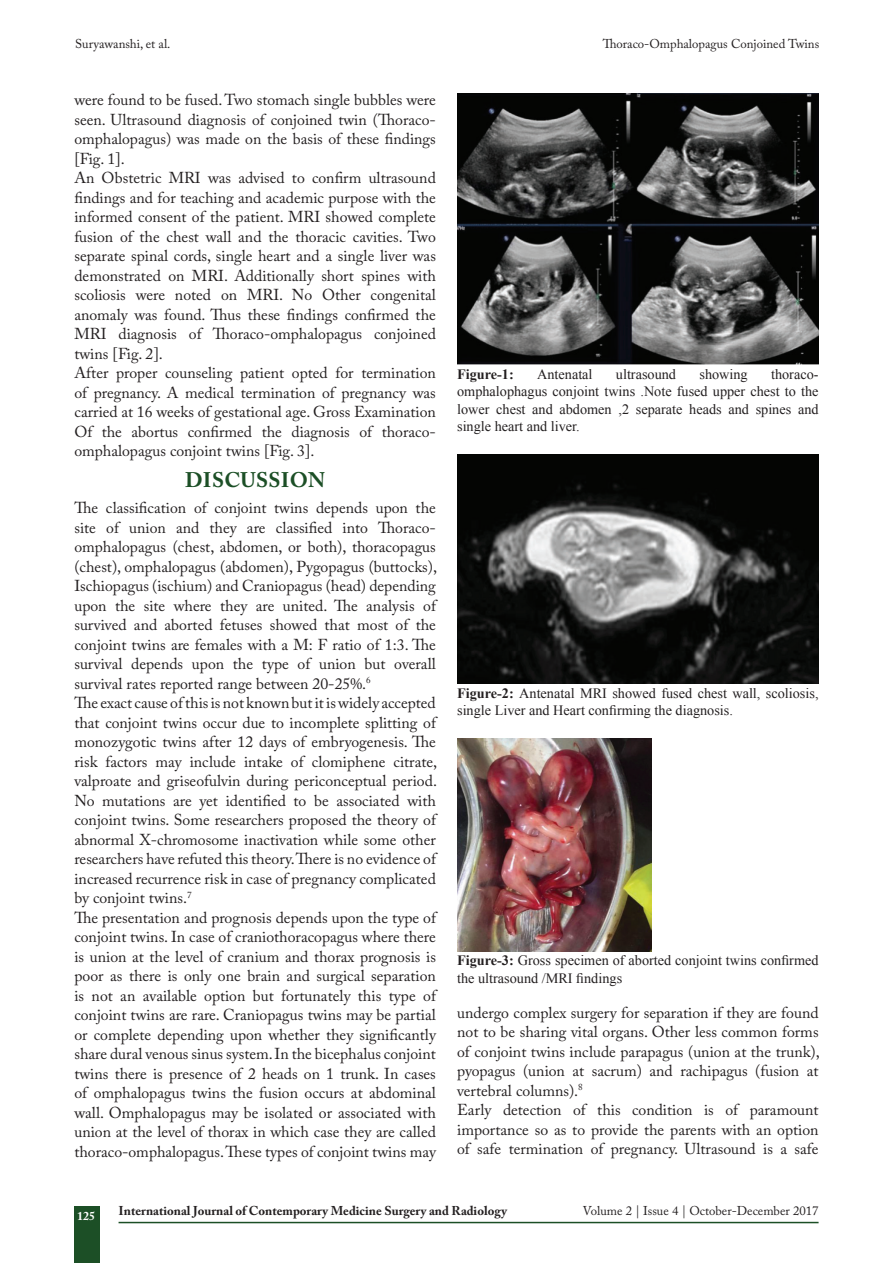
<style>
.page{position:relative;width:893px;height:1263px;background:#fff}
.page>*{position:absolute;margin:0;border:0;box-sizing:border-box;transform-origin:0 0}
.t1{font:700 21px "Adobe Caslon Pro";letter-spacing:.015em;color:#1c4f26}
.TX_New{font:15.75px/19.5px "Adobe Caslon Pro";color:#231f20;text-align:justify}
.Legend{font:14.25px/17.2px "Times New Roman";color:#231f20}
.Legend-2{font:700 14.25px "Times New Roman";color:#231f20}
.t2{font:12.75px "Adobe Caslon Pro";color:#231f20}
.t3{font:700 12.75px "Adobe Caslon Pro";color:#231f20}
.t4{font:700 12px "Adobe Caslon Pro";color:#fff}
.s1{font-weight:700}
</style>
<div class="page">
<div style="left:74px;top:1207px;width:25px;height:56px;background:#1c4f26"></div>
<hr style="left:119px;top:1222px;width:700px;height:1px;background:#1c4f26">
<img style="left:457px;top:454px;width:362px;height:230px">
<img style="left:457px;top:738px;width:194px;height:213px">
<img style="left:457px;top:94px;width:362px;height:271px">
<p class="t2" style="left:75px;top:36px;width:97px">Suryawanshi, et al.</p>
<p class="t2" style="left:603px;top:36px;width:218px">Thoraco-Omphalopagus Conjoined Twins</p>
<p class="TX_New" style="left:74px;top:90px;width:363px">were found to be fused. Two stomach single bubbles were seen. Ultrasound diagnosis of conjoined twin (Thoraco&shy;omphalopagus) was made on the basis of these findings [Fig. 1].</p>
<p class="TX_New" style="left:74px;top:168px;width:363px">An Obstetric MRI was advised to confirm ultrasound findings and for teaching and academic purpose with the informed consent of the patient. MRI showed complete fusion of the chest wall and the thoracic cavities. Two separate spinal cords, single heart and a single liver was demonstrated on MRI. Additionally short spines with scoliosis were noted on MRI. No Other congenital anomaly was found. Thus these findings confirmed the MRI diagnosis of Thoraco-omphalopagus conjoined twins [Fig. 2].</p>
<p class="TX_New" style="left:74px;top:363px;width:363px">After proper counseling patient opted for termination of pregnancy. A medical termination of pregnancy was carried at 16 weeks of gestational age. Gross Examination Of the abortus confirmed the diagnosis of thoraco&shy;omphalopagus conjoint twins [Fig. 3].</p>
<h1 class="t1" style="left:185px;top:468px;width:142px">DISCUSSION</h1>
<p class="TX_New" style="left:74px;top:498px;width:364px">The classification of conjoint twins depends upon the site of union and they are classified into Thoraco&shy;omphalopagus (chest, abdomen, or both), thoracopagus (chest), omphalopagus (abdomen), Pygopagus (buttocks), Ischiopagus (ischium) and Craniopagus (head) depending upon the site where they are united. The analysis of survived and aborted fetuses showed that most of the conjoint twins are females with a M: F ratio of 1:3. The survival depends upon the type of union but overall survival rates reported range between 20-25%.<sup>6</sup></p>
<p class="TX_New" style="left:74px;top:693px;width:364px">The exact cause of this is not known but it is widely accepted that conjoint twins occur due to incomplete splitting of monozygotic twins after 12 days of embryogenesis. The risk factors may include intake of clomiphene citrate, valproate and griseofulvin during periconceptual period.<br>No mutations are yet identified to be associated with conjoint twins. Some researchers proposed the theory of abnormal X-chromosome inactivation while some other researchers have refuted this theory. There is no evidence of increased recurrence risk in case of pregnancy complicated by conjoint twins.<sup>7</sup></p>
<p class="TX_New" style="left:74px;top:907px;width:363px">The presentation and prognosis depends upon the type of conjoint twins. In case of craniothoracopagus where there is union at the level of cranium and thorax prognosis is poor as there is only one brain and surgical separation is not an available option but fortunately this type of conjoint twins are rare. Craniopagus twins may be partial or complete depending upon whether they significantly share dural venous sinus system. In the bicephalus conjoint twins there is presence of 2 heads on 1 trunk. In cases of omphalopagus twins the fusion occurs at abdominal wall. Omphalopagus may be isolated or associated with union at the level of thorax in which case they are called thoraco-omphalopagus. These types of conjoint twins may</p>
<p class="Legend-2" style="left:457px;top:364px;width:58px">Figure-1:</p>
<p class="Legend" style="left:537px;top:365px;width:57px">Antenatal</p>
<p class="Legend" style="left:616px;top:365px;width:62px">ultrasound</p>
<p class="Legend" style="left:699px;top:365px;width:50px">showing</p>
<p class="Legend" style="left:457px;top:365px;width:363px;text-align:justify;text-indent:314px">thoraco&shy;omphalophagus conjoint twins .Note fused upper chest to the lower chest and abdomen ,2 separate heads and spines and single heart and liver.</p>
<p class="Legend" style="left:457px;top:684px;width:363px"><span class="s1">Figure-2:</span> Antenatal MRI showed fused chest wall, scoliosis, single Liver and Heart confirming the diagnosis.</p>
<p class="Legend" style="left:457px;top:952px;width:363px"><span class="s1">Figure-3:</span> Gross specimen of aborted conjoint twins confirmed the ultrasound /MRI findings</p>
<p class="TX_New" style="left:457px;top:1002px;width:364px">undergo complex surgery for separation if they are found not to be sharing vital organs. Other less common forms of conjoint twins include parapagus (union at the trunk), pyopagus (union at sacrum) and rachipagus (fusion at vertebral columns).<sup>8</sup></p>
<p class="TX_New" style="left:457px;top:1100px;width:363px">Early detection of this condition is of paramount importance so as to provide the parents with an option of safe termination of pregnancy. Ultrasound is a safe</p>
<p class="t4" style="left:77px;top:1209px;width:19px">125</p>
<p class="t3" style="left:119px;top:1203px;width:390px">International Journal of Contemporary Medicine Surgery and Radiology</p>
<p class="t2" style="left:583px;top:1203px;width:237px">Volume 2 | Issue 4 | October-December 2017</p>
</div>
